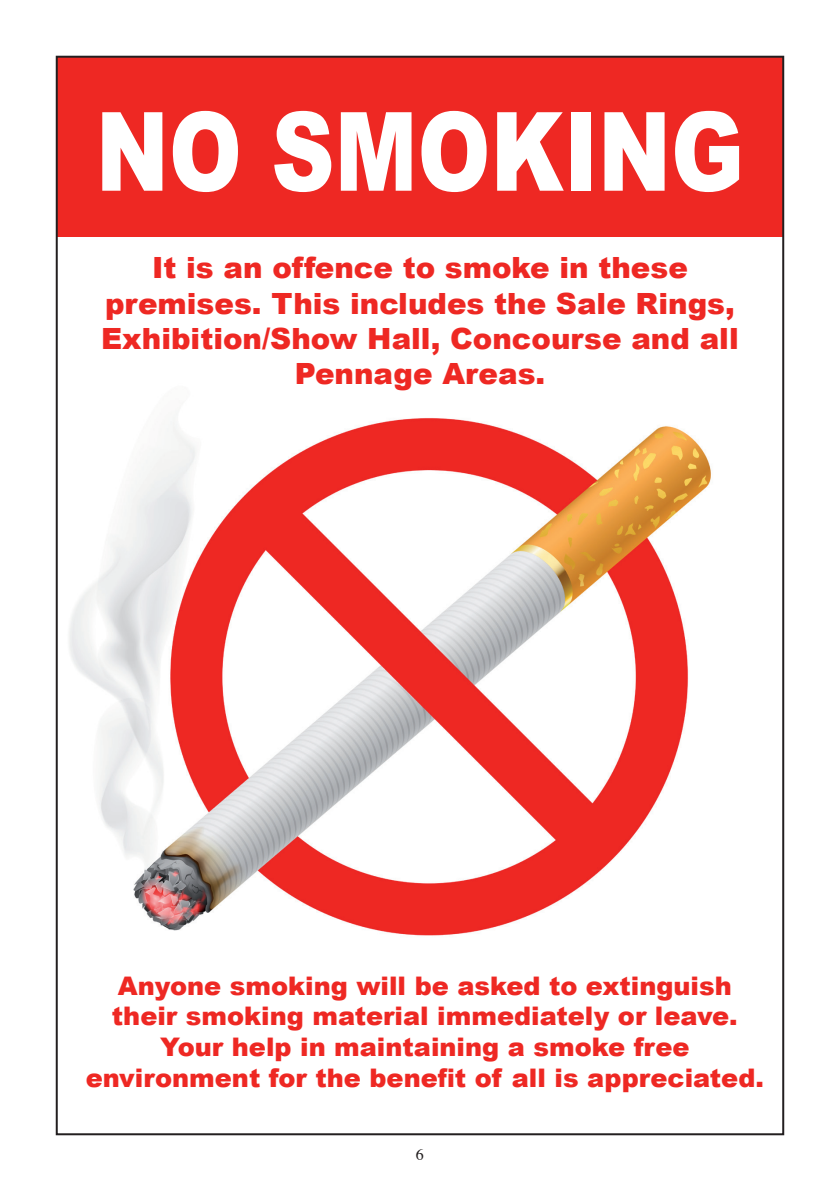
<style>
.page{position:relative;width:840px;height:1191px;background:#fff}
.page>*{position:absolute;margin:0;border:0;box-sizing:border-box;transform-origin:0 0}
.t1{font:900 109.6px "Arial";color:#fff;scale:.8 1}
.t2{font:900 29.2px/35px "Arial";color:#ee2823;text-align:center}
.t3{font:900 25.6px/30.6px "Arial";color:#ee2823;text-align:center}
.t4{font:16px "Times";color:#231f20}
</style>
<div class="page">
<img style="left:69px;top:418px;width:642px;height:518px">
<div style="left:57px;top:57px;width:725px;height:180px;background:#ee2823"></div>
<p class="t1" style="left:96px;top:72px;width:811px">NO SMOKING</p>
<p class="t2" style="left:101px;top:250px;width:638px">It is an offence to smoke in these premises. This includes the Sale Rings,<br>Exhibition/Show Hall, Concourse and all<br>Pennage Areas.</p>
<p class="t3" style="left:86px;top:969px;width:679px">Anyone smoking will be asked to extinguish their smoking material immediately or leave.<br>Your help in maintaining a smoke free environment for the benefit of all is appreciated.</p>
<p class="t4" style="left:416px;top:1140px;width:9px">6</p>
</div>
